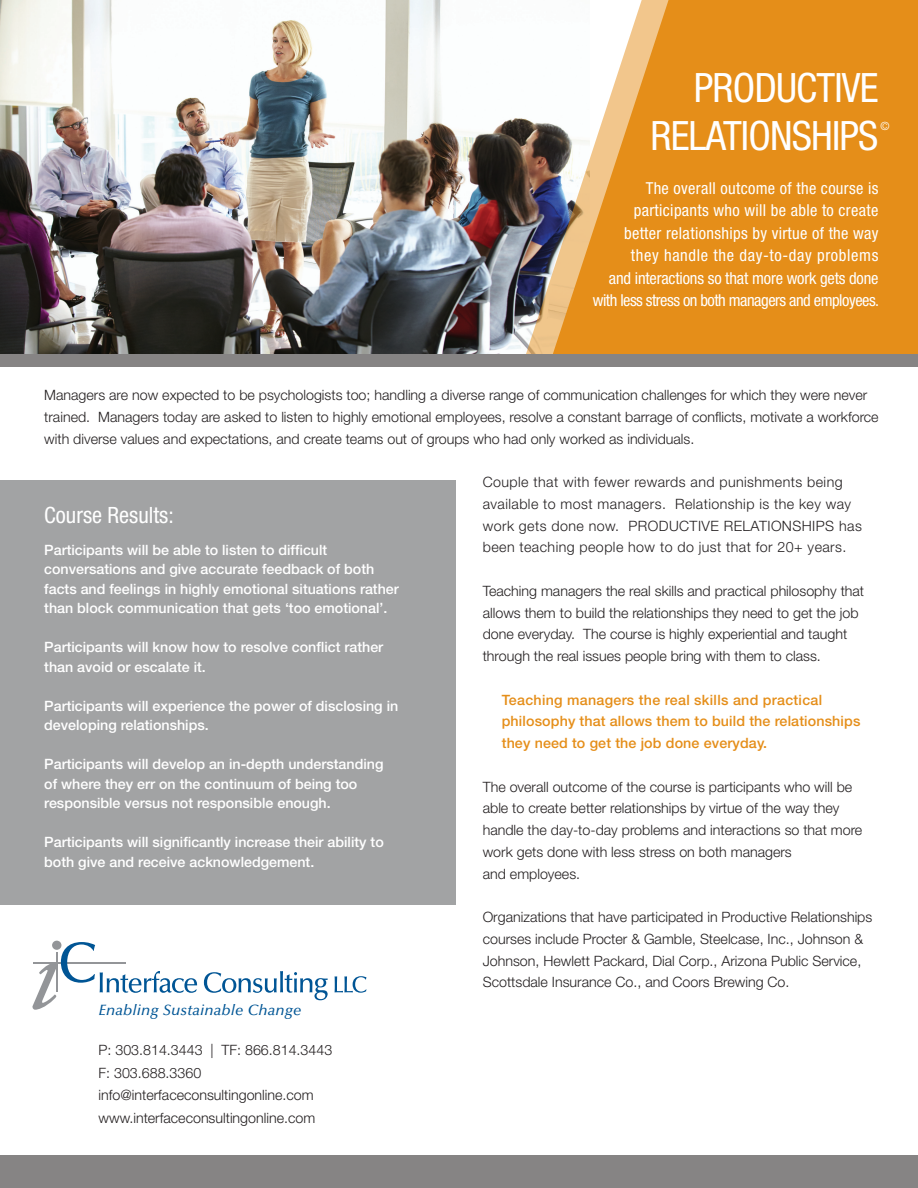
<style>
.page{position:relative;width:918px;height:1188px;background:#fff}
.page>*{position:absolute;margin:0;border:0;box-sizing:border-box;transform-origin:0 0}
.t1{font:condensed 40.5px/48px "Helvetica Neue";letter-spacing:-.02em;color:#fff;text-align:right}
.t2{font:condensed 22.5px "Helvetica Neue";color:#fff}
.t3{font:condensed 16.5px/22.5px "Helvetica Neue";letter-spacing:.02em;color:#fff;text-align:right}
.t4{font:condensed 16.5px "Helvetica Neue";letter-spacing:-.03em;color:#fff}
.t5{font:condensed 16.5px "Helvetica Neue";letter-spacing:-.01em;color:#fff}
.t6{font:condensed 16.5px "Helvetica Neue";letter-spacing:.04em;color:#fff}
.t7{font:italic 500 15px "Optima";letter-spacing:.01em;color:#005595}
.t8{font:300 14.25px/21.8px "Helvetica Neue";color:#231f20}
.t9{font:500 14.25px/19.5px "Helvetica Neue";color:#fff}
.t10{font:300 14.25px/21.8px "Helvetica Neue";letter-spacing:.03em;color:#231f20}
.t11{font:500 14.25px "Helvetica Neue";letter-spacing:.01em;color:#e58e19}
.t12{font:300 11.4px "Helvetica Neue";color:#fff}
</style>
<div class="page">
<img style="left:0;top:0;width:524px;height:354px">
<div style="left:0;top:480px;width:456px;height:424px;background:#a2a3a4"></div>
<svg style="left:524px;top:0;width:394px;height:354px;background:#e0993b"></svg>
<div style="left:0;top:1156px;width:918px;height:32px;background:#868484"></div>
<svg style="left:204px;top:971px;width:124px;height:29px"></svg>
<svg style="left:335px;top:976px;width:31px;height:17px"></svg>
<svg style="left:32px;top:942px;width:165px;height:68px"></svg>
<div style="left:0;top:354px;width:918px;height:13px;background:#868484"></div>
<p class="t1" style="left:650px;top:64px;width:230px">PRODUCTIVE<br>RELATIONSHIPS</p>
<p class="t3" style="left:634px;top:177px;width:246px">The overall outcome of the course is participants who will be able to create</p>
<p class="t3" style="left:624px;top:222px;width:256px">better relationships by virtue of the way</p>
<p class="t6" style="left:631px;top:246px;width:249px">they handle the day-to-day problems</p>
<p class="t5" style="left:609px;top:269px;width:271px">and interactions so that more work gets done</p>
<p class="t4" style="left:593px;top:291px;width:288px">with less stress on both managers and employees.</p>
<p class="t12" style="left:881px;top:119px;width:11px">©</p>
<p class="t8" style="left:44px;top:384px;width:836px">Managers are now expected to be psychologists too; handling a diverse range of communication challenges for which they were never trained. Managers today are asked to listen to highly emotional employees, resolve a constant barrage of conflicts, motivate a workforce with diverse values and expectations, and create teams out of groups who had only worked as individuals.</p>
<p class="t10" style="left:483px;top:471px;width:381px">Couple that with fewer rewards and punishments being available to most managers. Relationship is the key way work gets done now. PRODUCTIVE RELATIONSHIPS has been teaching people how to do just that for 20+ years.</p>
<p class="t8" style="left:483px;top:580px;width:383px">Teaching managers the real skills and practical philosophy that allows them to build the relationships they need to get the job done everyday. The course is highly experiential and taught through the real issues people bring with them to class.</p>
<p class="t11" style="left:502px;top:691px;width:322px">Teaching managers the real skills and practical</p>
<p class="t11" style="left:502px;top:713px;width:360px">philosophy that allows them to build the relationships</p>
<p class="t11" style="left:502px;top:734px;width:267px">they need to get the job done everyday.</p>
<p class="t8" style="left:483px;top:775px;width:381px">The overall outcome of the course is participants who will be able to create better relationships by virtue of the way they handle the day-to-day problems and interactions so that more work gets done with less stress on both managers</p>
<p class="t8" style="left:483px;top:862px;width:99px">and employees.</p>
<p class="t8" style="left:483px;top:906px;width:391px">Organizations that have participated in Productive Relationships courses include Procter &amp; Gamble, Steelcase, Inc., Johnson &amp; Johnson, Hewlett Packard, Dial Corp., Arizona Public Service, Scottsdale Insurance Co., and Coors Brewing Co.</p>
<p class="t2" style="left:44px;top:502px;width:131px">Course Results:</p>
<p class="t9" style="left:44px;top:540px;width:356px">Participants will be able to listen to difficult conversations and give accurate feedback of both facts and feelings in highly emotional situations rather than block communication that gets ‘too emotional’.</p>
<p class="t9" style="left:44px;top:637px;width:340px">Participants will know how to resolve conflict rather than avoid or escalate it.</p>
<p class="t9" style="left:44px;top:696px;width:356px">Participants will experience the power of disclosing in developing relationships.</p>
<p class="t9" style="left:44px;top:754px;width:341px">Participants will develop an in-depth understanding of where they err on the continuum of being too responsible versus not responsible enough.</p>
<p class="t9" style="left:44px;top:832px;width:341px">Participants will significantly increase their ability to both give and receive acknowledgement.</p>
<p class="t7" style="left:99px;top:1001px;width:204px">Enabling Sustainable Change</p>
<p class="t8" style="left:99px;top:1039px;width:235px">P: 303.814.3443 | TF: 866.814.3443</p>
<p class="t8" style="left:99px;top:1061px;width:104px">F: 303.688.3360</p>
<p class="t8" style="left:99px;top:1084px;width:217px">info@interfaceconsultingonline.com</p>
<p class="t8" style="left:99px;top:1106px;width:218px">www.interfaceconsultingonline.com</p>
</div>
